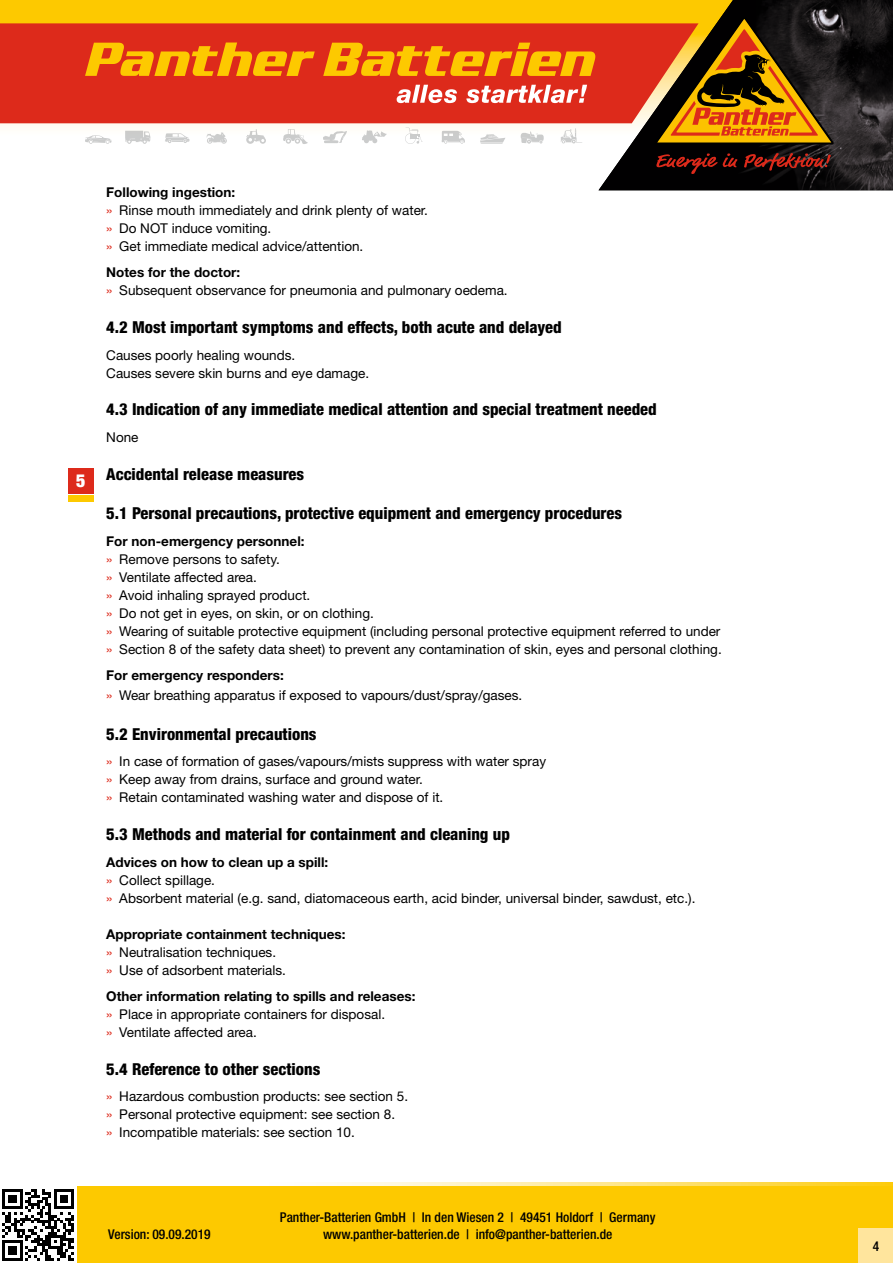
<style>
.page{position:relative;width:893px;height:1263px;background:#fff}
.page>*{position:absolute;margin:0;border:0;box-sizing:border-box;transform-origin:0 0}
.t1{font:900 condensed 18px "Helvetica Neue LT Std";color:#fff}
.t2{font:800 condensed 16.5px "Helvetica Neue LT Std";color:#000}
.t3{font:13.5px/18px "Helvetica Neue LT Std";color:#000}
.t4{font:500 condensed 13.5px/17px "Helvetica Neue LT Std";color:#000;text-align:center}
.s1{font-weight:700}
.s2{color:#dd2a1b}
</style>
<div class="page">
<svg style="left:0;top:0;width:598px;height:144px"></svg>
<div style="left:0;top:23px;width:598px;height:100px;background:#dd2a1b"></div>
<svg style="left:85px;top:43px;width:510px;height:33px"></svg>
<svg style="left:397px;top:85px;width:190px;height:18px"></svg>
<svg style="left:283px;top:129px;width:25px;height:15px"></svg>
<svg style="left:405px;top:128px;width:18px;height:16px"></svg>
<svg style="left:442px;top:131px;width:23px;height:13px"></svg>
<svg style="left:480px;top:134px;width:25px;height:10px"></svg>
<svg style="left:521px;top:131px;width:23px;height:13px"></svg>
<svg style="left:85px;top:135px;width:27px;height:9px"></svg>
<svg style="left:125px;top:131px;width:26px;height:13px"></svg>
<svg style="left:246px;top:129px;width:20px;height:15px"></svg>
<svg style="left:206px;top:132px;width:21px;height:12px"></svg>
<svg style="left:323px;top:131px;width:24px;height:12px"></svg>
<svg style="left:362px;top:130px;width:25px;height:13px"></svg>
<svg style="left:165px;top:133px;width:25px;height:10px"></svg>
<svg style="left:561px;top:128px;width:22px;height:15px"></svg>
<img style="left:598px;top:0;width:295px;height:190px">
<svg style="left:655px;top:17px;width:179px;height:128px"></svg>
<svg style="left:656px;top:153px;width:81px;height:21px"></svg>
<svg style="left:744px;top:153px;width:87px;height:18px"></svg>
<svg style="left:319px;top:1182px;width:574px;height:4px"></svg>
<div style="left:0;top:1186px;width:893px;height:77px;background:#fdc900"></div>
<svg style="left:0;top:1186px;width:77px;height:77px"></svg>
<svg style="left:3px;top:1189px;width:71px;height:71px"></svg>
<div style="left:859px;top:1229px;width:34px;height:34px;background:#ffe59d"></div>
<div style="left:68px;top:495px;width:26px;height:7px;background:#fdc900"></div>
<div style="left:68px;top:468px;width:26px;height:25px;background:#dd2a1b"></div>
<h1 class="t1" style="left:76px;top:469px;width:11px">5</h1>
<p class="t3" style="left:106px;top:183px;width:323px"><span class="s1">Following ingestion:<br></span><span class="s2">»</span> Rinse mouth immediately and drink plenty of water. <span class="s2">»</span> Do NOT induce vomiting.<br><span class="s2">»</span> Get immediate medical advice/attention.</p>
<p class="t3" style="left:106px;top:263px;width:403px"><span class="s1">Notes for the doctor:<br></span><span class="s2">»</span> Subsequent observance for pneumonia and pulmonary oedema.</p>
<p class="t2" style="left:106px;top:317px;width:457px">4.2 Most important symptoms and effects, both acute and delayed</p>
<p class="t3" style="left:106px;top:346px;width:264px">Causes poorly healing wounds.<br>Causes severe skin burns and eye damage.</p>
<p class="t2" style="left:106px;top:399px;width:552px">4.3 Indication of any immediate medical attention and special treatment needed</p>
<p class="t3" style="left:106px;top:428px;width:34px">None</p>
<p class="t2" style="left:106px;top:464px;width:199px">Accidental release measures</p>
<p class="t2" style="left:106px;top:503px;width:517px">5.1 Personal precautions, protective equipment and emergency procedures</p>
<p class="t3" style="left:106px;top:532px;width:617px"><span class="s1">For non-emergency personnel:<br></span><span class="s2">»</span> Remove persons to safety.<br><span class="s2">»</span> Ventilate affected area.<br><span class="s2">»</span> Avoid inhaling sprayed product.<br><span class="s2">»</span> Do not get in eyes, on skin, or on clothing.<br><span class="s2">»</span> Wearing of suitable protective equipment (including personal protective equipment referred to under <span class="s2">»</span> Section 8 of the safety data sheet) to prevent any contamination of skin, eyes and personal clothing.</p>
<p class="t3" style="left:106px;top:665px;width:418px;line-height:19.8px"><span class="s1">For emergency responders:<br></span><span class="s2">»</span> Wear breathing apparatus if exposed to vapours/dust/spray/gases.</p>
<p class="t2" style="left:106px;top:724px;width:212px">5.2 Environmental precautions</p>
<p class="t3" style="left:106px;top:752px;width:441px"><span class="s2">»</span> In case of formation of gases/vapours/mists suppress with water spray <span class="s2">»</span> Keep away from drains, surface and ground water.<br><span class="s2">»</span> Retain contaminated washing water and dispose of it.</p>
<p class="t2" style="left:106px;top:824px;width:405px">5.3 Methods and material for containment and cleaning up</p>
<p class="t3" style="left:106px;top:852px;width:591px"><span class="s1">Advices on how to clean up a spill:<br></span><span class="s2">»</span> Collect spillage.<br><span class="s2">»</span> Absorbent material (e.g. sand, diatomaceous earth, acid binder, universal binder, sawdust, etc.).</p>
<p class="t3" style="left:106px;top:924px;width:241px"><span class="s1">Appropriate containment techniques: </span><span class="s2">»</span> Neutralisation techniques.<br><span class="s2">»</span> Use of adsorbent materials.</p>
<p class="t3" style="left:106px;top:987px;width:311px"><span class="s1">Other information relating to spills and releases: </span><span class="s2">»</span> Place in appropriate containers for disposal.<br><span class="s2">»</span> Ventilate affected area.</p>
<p class="t2" style="left:106px;top:1059px;width:216px">5.4 Reference to other sections</p>
<p class="t3" style="left:106px;top:1087px;width:303px"><span class="s2">»</span> Hazardous combustion products: see section 5. <span class="s2">»</span> Personal protective equipment: see section 8.<br><span class="s2">»</span> Incompatible materials: see section 10.</p>
<p class="t4" style="left:108px;top:1225px;width:104px">Version: 09.09.2019</p>
<p class="t4" style="left:280px;top:1208px;width:377px">Panther-Batterien GmbH | In den Wiesen 2 | 49451 Holdorf | Germany www.panther-batterien.de | info@panther-batterien.de</p>
<p class="t4" style="left:873px;top:1237px;width:8px">4</p>
</div>
